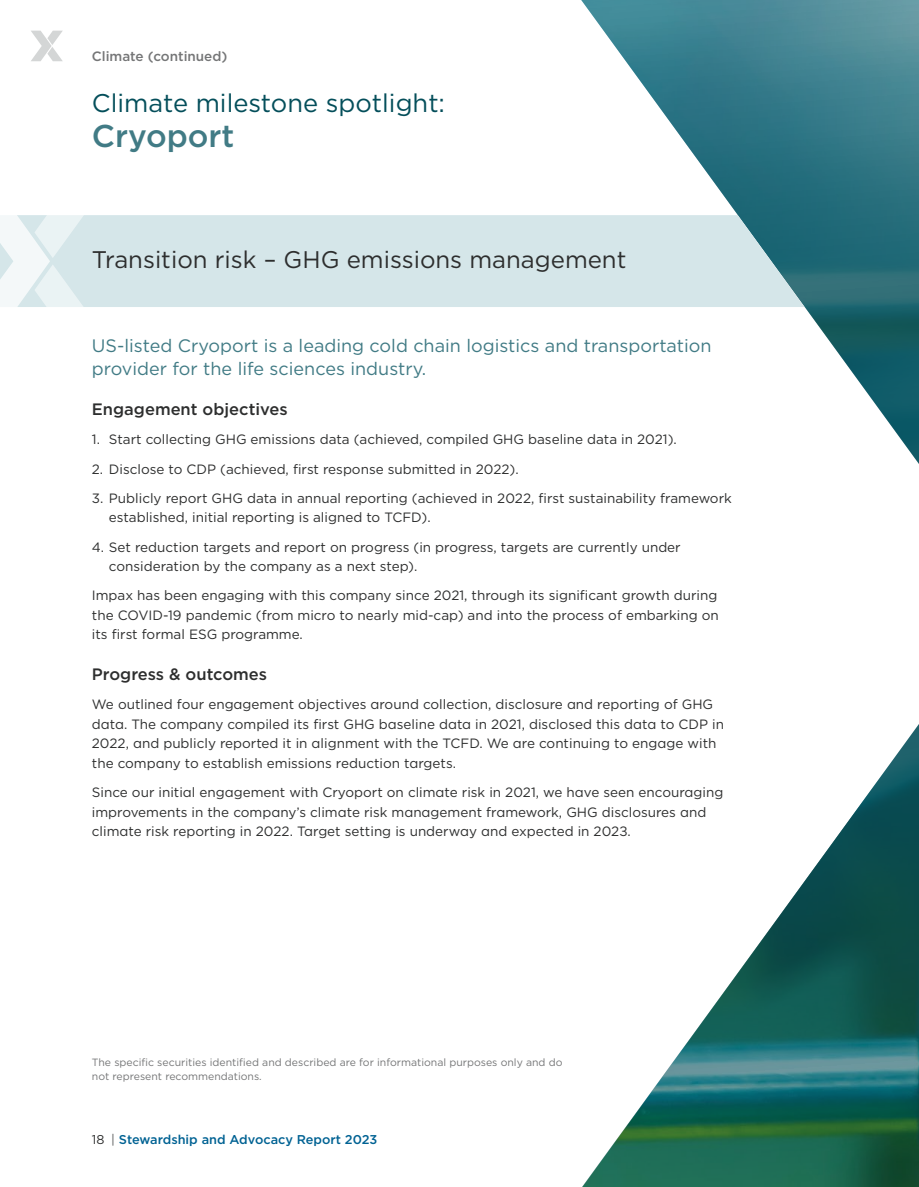
<style>
.page{position:relative;width:919px;height:1187px;background:#fff}
.page>*{position:absolute;margin:0;border:0;box-sizing:border-box;transform-origin:0 0}
.t1{font:500 31.5px "Gotham";color:#417b85}
.t2{font:25.5px "Gotham";color:#044e5a}
.t3{font:24px "Gotham";color:#2d2e2e}
.t4{font:18px/22.5px "Gotham";color:#417b85}
.t5{font:500 16.5px "Gotham";color:#2d2e2e}
.t6{font:13.5px/19.5px "Gotham";color:#2d2e2e}
.t7{font:500 13.5px "Gotham";color:#757677}
.t8{font:500 12.75px "Gotham";color:#006293}
.t9{font:10.5px/13.5px "Gotham";color:#757677}
.s1{font-weight:400;color:#2d2e2e}
.s2{font-weight:400;color:#565758}
</style>
<div class="page">
<svg style="left:581px;top:0;width:337px;height:1186px"></svg>
<div style="left:92px;top:215px;width:712px;height:92px;background:#d5e6e9"></div>
<svg style="left:0;top:215px;width:92px;height:92px"></svg>
<svg style="left:31px;top:31px;width:32px;height:30px"></svg>
<p class="t7" style="left:92px;top:48px;width:137px">Climate (continued)</p>
<h2 class="t2" style="left:92px;top:87px;width:355px">Climate milestone spotlight:</h2>
<h1 class="t1" style="left:92px;top:115px;width:144px">Cryoport</h1>
<h3 class="t3" style="left:92px;top:244px;width:536px">Transition risk – GHG emissions management</h3>
<h3 class="t4" style="left:92px;top:334px;width:621px">US-listed Cryoport is a leading cold chain logistics and transportation provider for the life sciences industry.</h3>
<p class="t5" style="left:92px;top:398px;width:197px">Engagement objectives</p>
<p class="t6" style="left:92px;top:429px;width:586px">1. Start collecting GHG emissions data (achieved, compiled GHG baseline data in 2021).</p>
<p class="t6" style="left:92px;top:459px;width:428px">2. Disclose to CDP (achieved, first response submitted in 2022).</p>
<p class="t6" style="left:109px;top:488px;width:624px;text-indent:-17px">3. Publicly report GHG data in annual reporting (achieved in 2022, first sustainability framework established, initial reporting is aligned to TCFD).</p>
<p class="t6" style="left:109px;top:537px;width:573px;text-indent:-17px">4. Set reduction targets and report on progress (in progress, targets are currently under consideration by the company as a next step).</p>
<p class="t6" style="left:92px;top:585px;width:628px;text-align:justify">Impax has been engaging with this company since 2021, through its significant growth during the COVID-19 pandemic (from micro to nearly mid-cap) and into the process of embarking on its first formal ESG programme.</p>
<p class="t5" style="left:92px;top:663px;width:177px">Progress &amp; outcomes</p>
<p class="t6" style="left:92px;top:694px;width:633px">We outlined four engagement objectives around collection, disclosure and reporting of GHG data. The company compiled its first GHG baseline data in 2021, disclosed this data to CDP in 2022, and publicly reported it in alignment with the TCFD. We are continuing to engage with the company to establish emissions reduction targets.</p>
<p class="t6" style="left:92px;top:782px;width:633px">Since our initial engagement with Cryoport on climate risk in 2021, we have seen encouraging improvements in the company’s climate risk management framework, GHG disclosures and climate risk reporting in 2022. Target setting is underway and expected in 2023.</p>
<p class="t9" style="left:92px;top:1055px;width:472px">The specific securities identified and described are for informational purposes only and do not represent recommendations.</p>
<p class="t8" style="left:92px;top:1130px;width:287px"><span class="s1">18</span> <span class="s2">|</span> Stewardship and Advocacy Report 2023</p>
</div>
